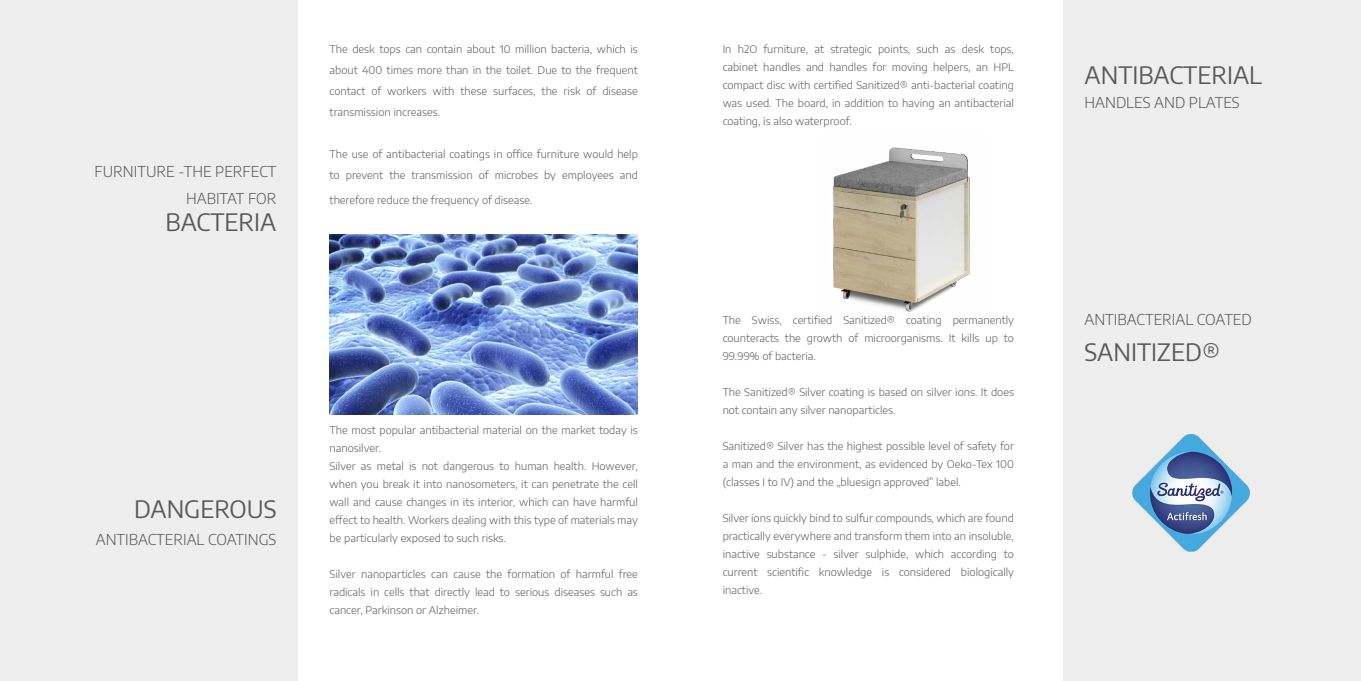
<style>
.page{position:relative;width:1361px;height:681px;background:#fff}
.page>*{position:absolute;margin:0;border:0;box-sizing:border-box;transform-origin:0 0}
.t1{font:24px "Encode Sans";color:#58595b}
.t2{font:300 15px/27px "Encode Sans";color:#58595b;text-align:right}
.t3{font:300 10.5px/18px "Encode Sans Semi Expanded";color:#58595b;text-align:justify}
</style>
<div class="page">
<div style="left:0;top:0;width:298px;height:680px;background:#eee"></div>
<img style="left:330px;top:234px;width:308px;height:181px">
<div style="left:1063px;top:0;width:298px;height:680px;background:#eee"></div>
<img style="left:1132px;top:434px;width:117px;height:117px">
<img style="left:832px;top:147px;width:138px;height:165px">
<h2 class="t2" style="left:95px;top:157px;width:183px">FURNITURE -THE PERFECT<br>HABITAT FOR</h2>
<h1 class="t1" style="left:166px;top:205px;width:112px">BACTERIA</h1>
<p class="t3" style="left:330px;top:38px;width:310px;line-height:21px">The desk tops can contain about 10 million bacteria, which is about 400 times more than in the toilet. Due to the frequent contact of workers with these surfaces, the risk of disease transmission increases.</p>
<p class="t3" style="left:330px;top:143px;width:310px;line-height:21px">The use of antibacterial coatings in office furniture would help to prevent the transmission of microbes by employees and</p>
<p class="t3" style="left:330px;top:190px;width:204px">therefore reduce the frequency of disease.</p>
<h1 class="t1" style="left:134px;top:492px;width:144px">DANGEROUS</h1>
<h2 class="t2" style="left:96px;top:525px;width:182px">ANTIBACTERIAL COATINGS</h2>
<p class="t3" style="left:330px;top:420px;width:310px;text-align:left">The most popular antibacterial material on the market today is nanosilver.<br>Silver as metal is not dangerous to human health. However, when you break it into nanosometers, it can penetrate the cell wall and cause changes in its interior, which can have harmful effect to health. Workers dealing with this type of materials may be particularly exposed to such risks.</p>
<p class="t3" style="left:330px;top:564px;width:310px">Silver nanoparticles can cause the formation of harmful free radicals in cells that directly lead to serious diseases such as cancer, Parkinson or Alzheimer.</p>
<p class="t3" style="left:722px;top:40px;width:293px">In h2O furniture, at strategic points, such as desk tops, cabinet handles and handles for moving helpers, an HPL compact disc with certified Sanitized® anti-bacterial coating was used. The board, in addition to having an antibacterial coating, is also waterproof.</p>
<h1 class="t1" style="left:1084px;top:59px;width:179px">ANTIBACTERIAL</h1>
<h2 class="t2" style="left:1084px;top:88px;width:157px">HANDLES AND PLATES</h2>
<p class="t3" style="left:722px;top:310px;width:293px">The Swiss, certified Sanitized® coating permanently counteracts the growth of microorganisms. It kills up to 99.99% of bacteria.</p>
<p class="t3" style="left:722px;top:382px;width:293px">The Sanitized® Silver coating is based on silver ions. It does not contain any silver nanoparticles.</p>
<p class="t3" style="left:722px;top:436px;width:293px">Sanitized® Silver has the highest possible level of safety for a man and the environment, as evidenced by Oeko-Tex 100 (classes I to IV) and the „bluesign approved” label.</p>
<p class="t3" style="left:722px;top:508px;width:293px">Silver ions quickly bind to sulfur compounds, which are found practically everywhere and transform them into an insoluble, inactive substance - silver sulphide, which according to current scientific knowledge is considered biologically inactive.</p>
<h2 class="t2" style="left:1084px;top:305px;width:169px">ANTIBACTERIAL COATED</h2>
<h1 class="t1" style="left:1084px;top:335px;width:137px">SANITIZED®</h1>
</div>
